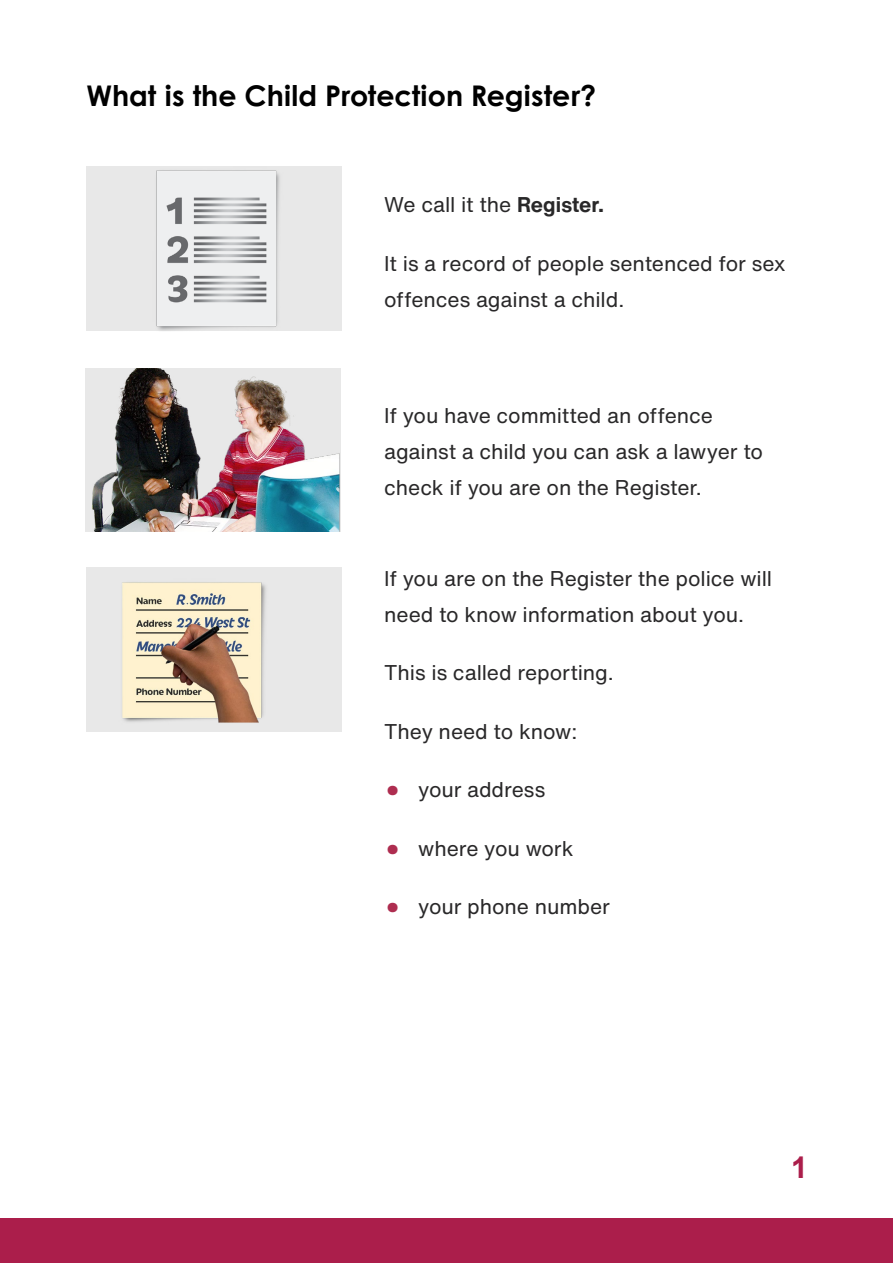
<style>
.page{position:relative;width:893px;height:1263px;background:#fff}
.page>*{position:absolute;margin:0;border:0;box-sizing:border-box;transform-origin:0 0}
.t1{font:700 30px "Arial";color:#ab1e4b}
.Chapter_title{font:28.5px "Century Gothic Variable";color:#000}
.TEXT{font:21px/36px "Helvetica Now Text";letter-spacing:-.005em;color:#292829}
.s1{font-weight:700}
.s2{font-size:45px;color:#ae2d50}
</style>
<div class="page">
<div style="left:0;top:1218px;width:893px;height:45px;background:#ab1e4b"></div>
<img style="left:85px;top:368px;width:255px;height:163px">
<div style="left:86px;top:167px;width:256px;height:164px;background:#e8e8e8"></div>
<img style="left:156px;top:170px;width:124px;height:161px">
<div style="left:86px;top:567px;width:256px;height:165px;background:#e8e8e8"></div>
<img style="left:122px;top:582px;width:144px;height:141px">
<p class="Chapter_title" style="left:86px;top:78px;width:511px">What is the Child Protection Register?</p>
<p class="TEXT" style="left:384px;top:186px;width:221px">We call it the <span class="s1">Register.</span></p>
<p class="TEXT" style="left:384px;top:245px;width:403px">It is a record of people sentenced for sex offences against a child.</p>
<p class="TEXT" style="left:384px;top:397px;width:380px">If you have committed an offence against a child you can ask a lawyer to check if you are on the Register.</p>
<p class="TEXT" style="left:384px;top:560px;width:390px">If you are on the Register the police will need to know information about you.</p>
<p class="TEXT" style="left:384px;top:654px;width:231px">This is called reporting.</p>
<p class="TEXT" style="left:384px;top:713px;width:195px">They need to know:</p>
<p class="TEXT" style="left:384px;top:771px;width:163px"><span class="s2">•</span> your address</p>
<p class="TEXT" style="left:384px;top:830px;width:191px"><span class="s2">•</span> where you work</p>
<p class="TEXT" style="left:384px;top:888px;width:227px"><span class="s2">•</span> your phone number</p>
<p class="t1" style="left:791px;top:1147px;width:18px">1</p>
</div>
